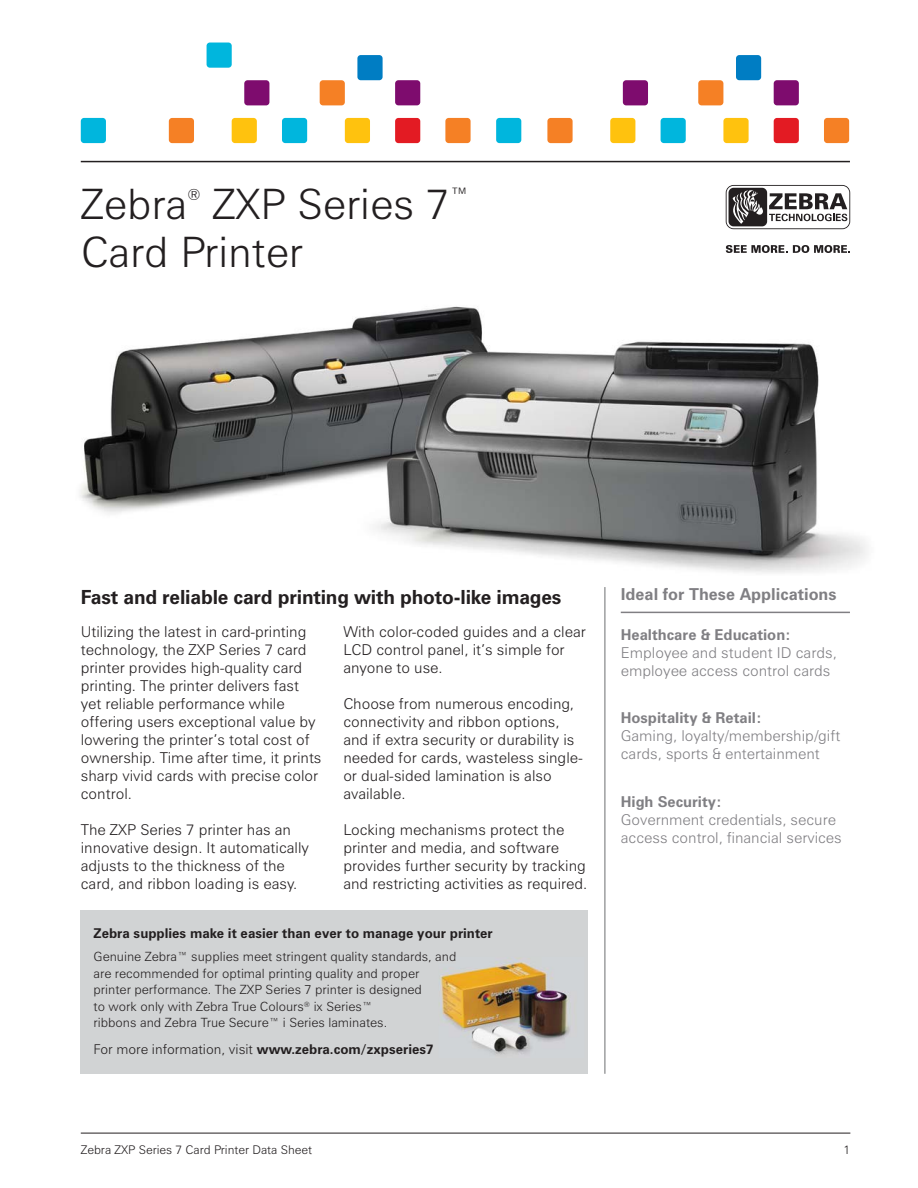
<style>
.page{position:relative;width:918px;height:1188px;background:#fff}
.page>*{position:absolute;margin:0;border:0;box-sizing:border-box;transform-origin:0 0}
.t1{font:300 42px/48px "Zurich BT";color:#231f20}
.t2{font:700 19.5px "Zurich BT";letter-spacing:-.01em;color:#231f20}
.t3{font:700 16.5px "Zurich BT";color:#807f83}
.t4{font:300 15.75px "Zurich BT";color:#231f20}
.t5{font:300 15px/18px "Zurich BT";color:#231f20}
.t6{font:300 15px/18px "Zurich BT";color:#807f83}
.t7{font:700 15px "Zurich BT";color:#807f83}
.t8{font:700 13.5px "Zurich BT";color:#231f20}
.t9{font:300 13.5px "Zurich BT";color:#231f20}
.t10{font:300 12.75px/16.5px "Zurich BT";color:#231f20}
.t11{font:300 12px "Zurich BT";color:#231f20}
.s1{font-weight:700}
</style>
<div class="page">
<hr style="left:81px;top:1133px;width:769px;height:1px;background:#231f20">
<img style="left:80px;top:306px;width:787px;height:296px">
<div style="left:81px;top:911px;width:507px;height:163px;background:#d1d3d4"></div>
<div style="left:357px;top:55px;width:26px;height:25px;background:#007dc3;border-radius:3px"></div>
<div style="left:232px;top:118px;width:25px;height:25px;background:#ffc20e;border-radius:3px"></div>
<div style="left:345px;top:118px;width:25px;height:25px;background:#ffc20e;border-radius:3px"></div>
<div style="left:320px;top:80px;width:25px;height:25px;background:#f58025;border-radius:3px"></div>
<div style="left:445px;top:118px;width:26px;height:25px;background:#f58025;border-radius:3px"></div>
<div style="left:169px;top:118px;width:25px;height:25px;background:#f58025;border-radius:3px"></div>
<div style="left:207px;top:43px;width:25px;height:25px;background:#00b6dd;border-radius:3px"></div>
<div style="left:282px;top:118px;width:25px;height:25px;background:#00b6dd;border-radius:3px"></div>
<div style="left:81px;top:118px;width:25px;height:25px;background:#00b6dd;border-radius:3px"></div>
<div style="left:244px;top:80px;width:25px;height:25px;background:#7e0c6e;border-radius:3px"></div>
<div style="left:395px;top:80px;width:25px;height:25px;background:#7e0c6e;border-radius:3px"></div>
<div style="left:395px;top:118px;width:25px;height:25px;background:#e31b23;border-radius:3px"></div>
<div style="left:736px;top:55px;width:25px;height:25px;background:#007dc3;border-radius:3px"></div>
<div style="left:610px;top:118px;width:25px;height:25px;background:#ffc20e;border-radius:3px"></div>
<div style="left:723px;top:118px;width:26px;height:25px;background:#ffc20e;border-radius:3px"></div>
<div style="left:698px;top:80px;width:25px;height:25px;background:#f58025;border-radius:3px"></div>
<div style="left:824px;top:118px;width:25px;height:25px;background:#f58025;border-radius:3px"></div>
<div style="left:547px;top:118px;width:26px;height:25px;background:#f58025;border-radius:3px"></div>
<div style="left:661px;top:118px;width:25px;height:25px;background:#00b6dd;border-radius:3px"></div>
<div style="left:496px;top:118px;width:25px;height:25px;background:#00b6dd;border-radius:3px"></div>
<div style="left:623px;top:80px;width:25px;height:25px;background:#7e0c6e;border-radius:3px"></div>
<div style="left:774px;top:80px;width:25px;height:25px;background:#7e0c6e;border-radius:3px"></div>
<div style="left:774px;top:118px;width:25px;height:25px;background:#e31b23;border-radius:3px"></div>
<hr style="left:81px;top:161px;width:769px;height:1px;background:#231f20">
<svg style="left:726px;top:245px;width:124px;height:8px"></svg>
<svg style="left:726px;top:185px;width:124px;height:44px"></svg>
<hr style="left:605px;top:587px;width:1px;height:487px;background:#6d6e70">
<img style="left:439px;top:958px;width:131px;height:97px">
<img style="left:439px;top:958px;width:16px;height:6px">
<hr style="left:621px;top:612px;width:229px;height:1px;background:#807f83">
<h1 class="t1" style="left:81px;top:185px;width:390px;text-indent:132px">ZXP Series 7<sup>™<br></sup>Card Printer</h1>
<h1 class="t1" style="left:81px;top:185px;width:108px">Zebra</h1>
<p class="t4" style="left:187px;top:188px;width:15px">®</p>
<h2 class="t2" style="left:81px;top:590px;width:482px">Fast and reliable card printing with photo-like images</h2>
<p class="t5" style="left:81px;top:624px;width:242px">Utilizing the latest in card-printing technology, the ZXP Series 7 card printer provides high-quality card printing. The printer delivers fast yet reliable performance while offering users exceptional value by lowering the printer’s total cost of ownership. Time after time, it prints sharp vivid cards with precise color control.</p>
<p class="t5" style="left:81px;top:822px;width:230px">The ZXP Series 7 printer has an innovative design. It automatically adjusts to the thickness of the card, and ribbon loading is easy.</p>
<p class="t5" style="left:343px;top:624px;width:244px">With color-coded guides and a clear<br>LCD control panel, it’s simple for anyone to use.</p>
<p class="t5" style="left:343px;top:696px;width:241px">Choose from numerous encoding, connectivity and ribbon options, and if extra security or durability is needed for cards, wasteless single&shy;or dual-sided lamination is also available.</p>
<p class="t5" style="left:343px;top:822px;width:246px">Locking mechanisms protect the printer and media, and software provides further security by tracking and restricting activities as required.</p>
<p class="t8" style="left:94px;top:929px;width:401px">Zebra supplies make it easier than ever to manage your printer</p>
<p class="t10" style="left:94px;top:950px;width:364px">Genuine Zebra™ supplies meet stringent quality standards, and are recommended for optimal printing quality and proper printer performance. The ZXP Series 7 printer is designed<br>to work only with Zebra True Colours<sup>®</sup> ix Series™<br>ribbons and Zebra True Secure™ i Series laminates.</p>
<p class="t9" style="left:94px;top:1044px;width:342px">For more information, visit <span class="s1">www.zebra.com/zxpseries7</span></p>
<p class="t3" style="left:621px;top:588px;width:217px">Ideal for These Applications</p>
<p class="t7" style="left:621px;top:629px;width:172px">Healthcare &amp; Education:</p>
<p class="t6" style="left:621px;top:645px;width:218px">Employee and student ID cards, employee access control cards</p>
<p class="t7" style="left:621px;top:712px;width:143px">Hospitality &amp; Retail:</p>
<p class="t6" style="left:621px;top:729px;width:221px">Gaming, loyalty/membership/gift cards, sports &amp; entertainment</p>
<p class="t7" style="left:621px;top:796px;width:103px">High Security:</p>
<p class="t6" style="left:621px;top:812px;width:223px">Government credentials, secure access control, financial services</p>
<p class="t11" style="left:81px;top:1145px;width:233px">Zebra ZXP Series 7 Card Printer Data Sheet</p>
<p class="t11" style="left:843px;top:1145px;width:8px">1</p>
</div>
